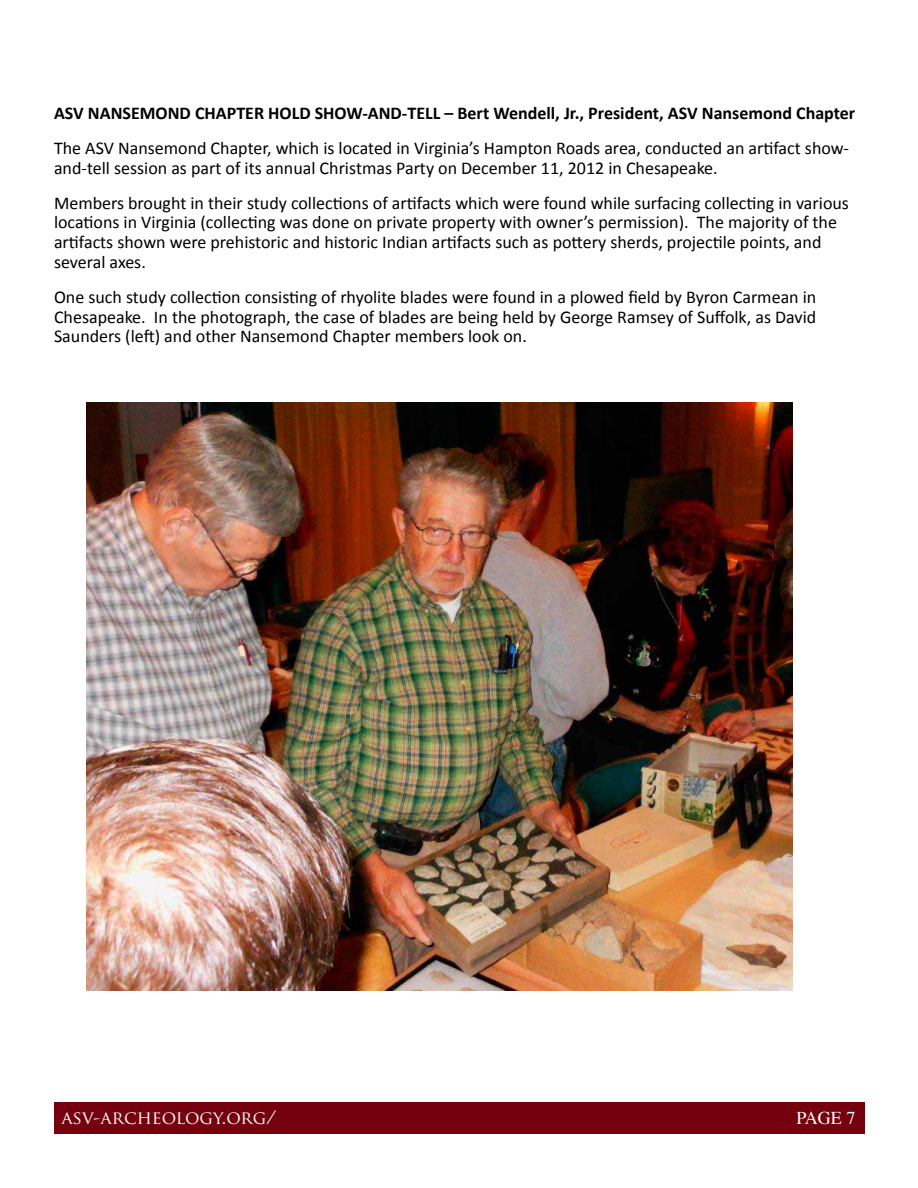
<style>
.page{position:relative;width:918px;height:1188px;background:#fff}
.page>*{position:absolute;margin:0;border:0;box-sizing:border-box;transform-origin:0 0}
.t1{font:18px/19.8px "Calibri";color:#000}
.t2{font:700 18px "Calibri";color:#000}
.t3{font:18px "Trajan Pro";color:#fff}
.t4{font:18px "Times";color:#fff}
</style>
<div class="page">
<div style="left:54px;top:1102px;width:810px;height:32px;background:#75000e"></div>
<img style="left:86px;top:403px;width:707px;height:587px">
<p class="t2" style="left:54px;top:102px;width:803px">ASV NANSEMOND CHAPTER HOLD SHOW-AND-TELL – Bert Wendell, Jr., President, ASV Nansemond Chapter</p>
<p class="t1" style="left:54px;top:137px;width:796px">The ASV Nansemond Chapter, which is located in Virginia’s Hampton Roads area, conducted an artifact show&shy;and-tell session as part of its annual Christmas Party on December 11, 2012 in Chesapeake.</p>
<p class="t1" style="left:54px;top:192px;width:796px">Members brought in their study collections of artifacts which were found while surfacing collecting in various locations in Virginia (collecting was done on private property with owner’s permission). The majority of the artifacts shown were prehistoric and historic Indian artifacts such as pottery sherds, projectile points, and several axes.</p>
<p class="t1" style="left:54px;top:286px;width:764px;text-align:justify">One such study collection consisting of rhyolite blades were found in a plowed field by Byron Carmean in Chesapeake. In the photograph, the case of blades are being held by George Ramsey of Suffolk, as David Saunders (left) and other Nansemond Chapter members look on.</p>
<p class="t3" style="left:61px;top:1106px;width:217px">ASV-ARCHEOLOGY.ORG/</p>
<p class="t4" style="left:796px;top:1106px;width:60px">PAGE 7</p>
</div>
